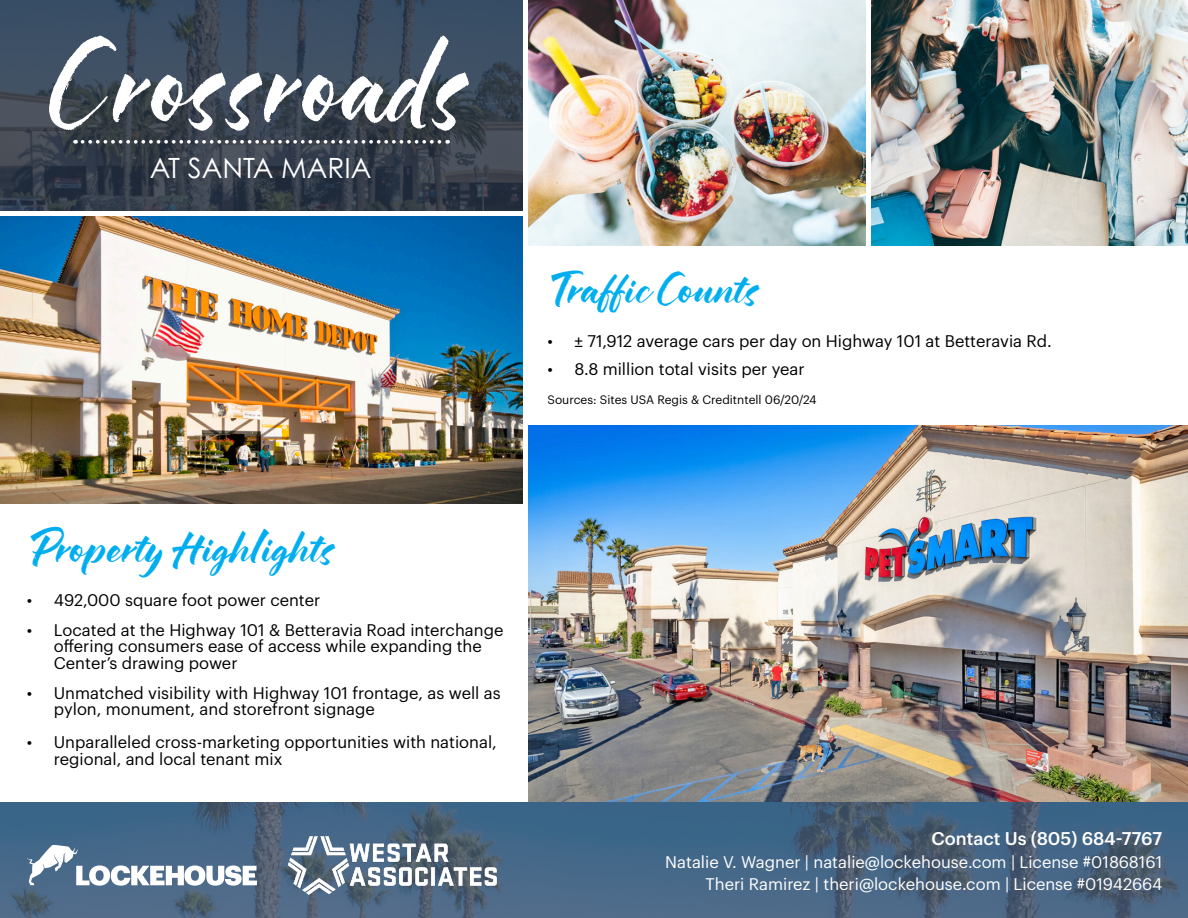
<style>
.page{position:relative;width:1188px;height:918px;background:#fff}
.page>*{position:absolute;margin:0;border:0;box-sizing:border-box;transform-origin:0 0}
.t1{font:94.65px "Hello Bloomie Script";letter-spacing:.04em;color:#fff;scale:.89 1}
.t2{font:34.8px "Hello Bloomie Script";color:#00aeef}
.t3{font:27.9px "Century Gothic Pro";color:#fff}
.t4{font:500 18px "Graphik";color:#fff}
.t5{font:16.5px/16.5px "Graphik";color:#000}
.t6{font:16.5px/22.5px "Graphik";color:#fff;text-align:right}
.t7{font:12px "Graphik";color:#000}
</style>
<div class="page">
<img style="left:871px;top:0;width:317px;height:245px">
<img style="left:528px;top:0;width:338px;height:245px">
<img style="left:0;top:216px;width:522px;height:287px">
<img style="left:528px;top:426px;width:660px;height:376px">
<img style="left:0;top:0;width:522px;height:211px">
<svg style="left:83px;top:140px;width:365px;height:4px"></svg>
<img style="left:0;top:802px;width:1188px;height:116px">
<svg style="left:27px;top:845px;width:230px;height:41px"></svg>
<img style="left:283px;top:831px;width:219px;height:69px">
<p class="t1" style="left:47px;top:31px;width:472px">C rossroads</p>
<p class="t3" style="left:150px;top:151px;width:223px">AT SANTA MARIA</p>
<p class="t2" style="left:551px;top:270px;width:209px">Traffic Counts</p>
<p class="t5" style="left:548px;top:331px;width:506px">• ± 71,912 average cars per day on Highway 101 at Betteravia Rd.</p>
<p class="t5" style="left:548px;top:360px;width:259px">• 8.8 million total visits per year</p>
<p class="t7" style="left:548px;top:390px;width:271px">Sources: Sites USA Regis &amp; Creditntell 06/20/24</p>
<p class="t2" style="left:30px;top:529px;width:305px">Property Highlights</p>
<p class="t5" style="left:27px;top:590px;width:295px">• 492,000 square foot power center</p>
<p class="t5" style="left:54px;top:620px;width:451px;text-indent:-27px">• Located at the Highway 101 &amp; Betteravia Road interchange offering consumers ease of access while expanding the<br>Center’s drawing power</p>
<p class="t5" style="left:54px;top:683px;width:448px;text-indent:-27px">• Unmatched visibility with Highway 101 frontage, as well as pylon, monument, and storefront signage</p>
<p class="t5" style="left:54px;top:733px;width:445px;text-indent:-27px">• Unparalleled cross-marketing opportunities with national, regional, and local tenant mix</p>
<p class="t4" style="left:931px;top:825px;width:232px">Contact Us (805) 684-7767</p>
<p class="t6" style="left:665px;top:849px;width:498px">Natalie V. Wagner | natalie@lockehouse.com | License #01868161<br>Theri Ramirez | theri@lockehouse.com | License #01942664</p>
</div>
